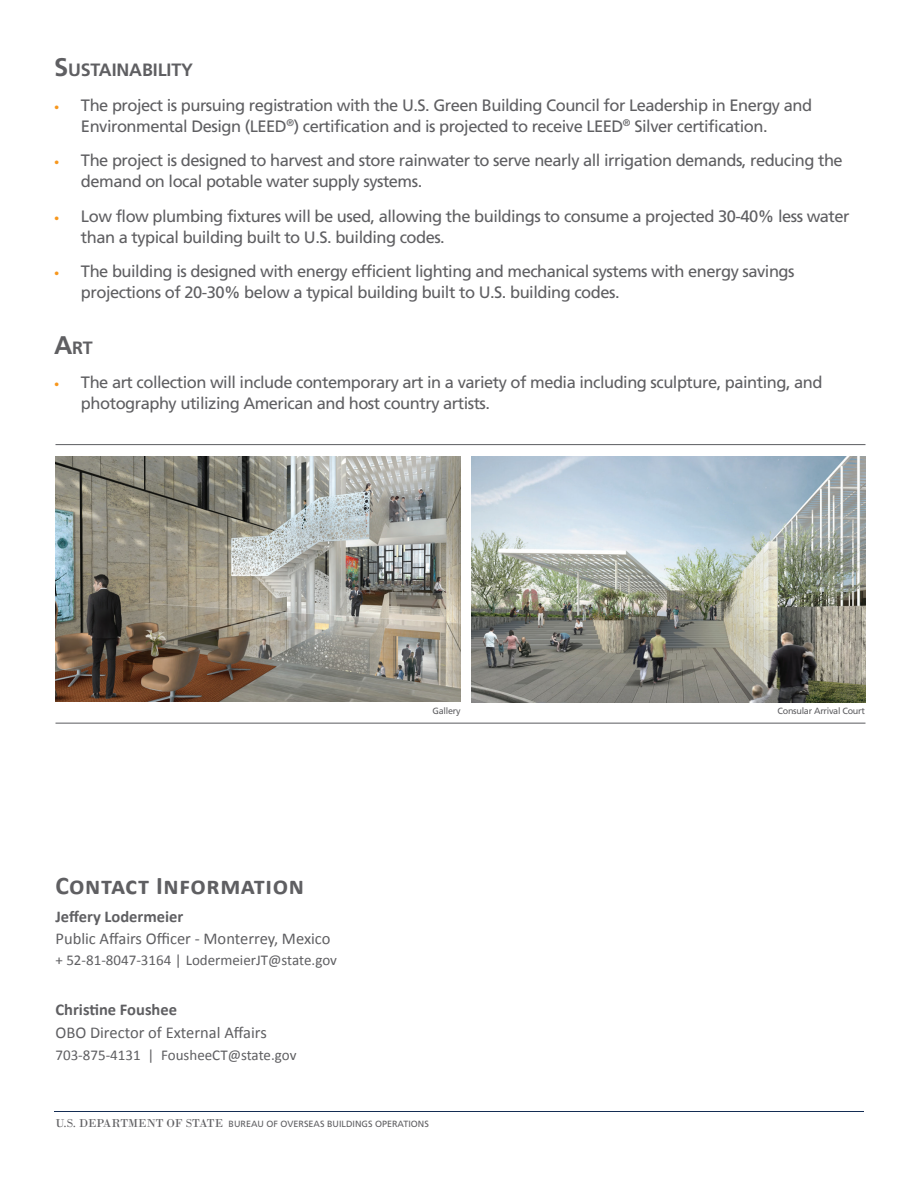
<style>
.page{position:relative;width:918px;height:1188px;background:#fff}
.page>*{position:absolute;margin:0;border:0;box-sizing:border-box;transform-origin:0 0}
.t1{font:700 25.5px "Calibri";color:#5f5f62}
.t2{font:700 17.85px "Frutiger LT Std";letter-spacing:-.005em;color:#5f5f62}
.t3{font:16.5px/21px "Frutiger LT Std";letter-spacing:-.03em;color:#5f5f62}
.t4{font:16.5px/21.6px "Calibri";color:#5f5f62}
.t5{font:15px "Calibri";color:#5f5f62}
.t6{font:9px "Frutiger LT Std";color:#5f5f62}
.t7{font:9px "Frutiger LT Std";letter-spacing:-.03em;color:#5f5f62}
.s1{font-size:25.5px}
.s2{font-size:10.5px;color:#f7971d}
.s3{font-weight:700}
.s4{font-family:"Bodoni";font-size:12px}
</style>
<div class="page">
<hr style="left:54px;top:1111px;width:810px;height:1px;background:#142d54">
<hr style="left:56px;top:444px;width:810px;height:1px;background:#6c6d70">
<hr style="left:56px;top:723px;width:810px;height:1px;background:#6c6d70">
<img style="left:56px;top:456px;width:404px;height:246px">
<img style="left:471px;top:456px;width:395px;height:246px">
<p class="t2" style="left:54px;top:59px;width:141px"><span class="s1">S</span>USTAINABILITY</p>
<p class="t3" style="left:81px;top:94px;width:733px;text-indent:-27px"><span class="s2">•</span> The project is pursuing registration with the U.S. Green Building Council for Leadership in Energy and<br>Environmental Design (LEED<sup>®</sup>) certification and is projected to receive LEED<sup>®</sup> Silver certification.</p>
<p class="t3" style="left:81px;top:150px;width:763px;text-indent:-27px"><span class="s2">•</span> The project is designed to harvest and store rainwater to serve nearly all irrigation demands, reducing the demand on local potable water supply systems.</p>
<p class="t3" style="left:81px;top:205px;width:770px;text-indent:-27px"><span class="s2">•</span> Low flow plumbing fixtures will be used, allowing the buildings to consume a projected 30-40% less water than a typical building built to U.S. building codes.</p>
<p class="t3" style="left:81px;top:261px;width:715px;text-indent:-27px"><span class="s2">•</span> The building is designed with energy efficient lighting and mechanical systems with energy savings projections of 20-30% below a typical building built to U.S. building codes.</p>
<p class="t2" style="left:54px;top:337px;width:40px"><span class="s1">A</span>RT</p>
<p class="t3" style="left:81px;top:372px;width:743px;text-indent:-27px"><span class="s2">•</span> The art collection will include contemporary art in a variety of media including sculpture, painting, and photography utilizing American and host country artists.</p>
<p class="t1" style="left:56px;top:869px;width:250px">Contact Information</p>
<p class="t4" style="left:56px;top:906px;width:276px"><span class="s3">Jeffery Lodermeier<br></span>Public Affairs Officer - Monterrey, Mexico</p>
<p class="t5" style="left:56px;top:951px;width:283px">+ 52-81-8047-3164 | LodermeierJT@state.gov</p>
<p class="t4" style="left:56px;top:999px;width:213px;line-height:22.5px"><span class="s3">Christine Foushee<br></span>OBO Director of External Affairs</p>
<p class="t5" style="left:56px;top:1046px;width:243px">703-875-4131 | FousheeCT@state.gov</p>
<p class="t7" style="left:433px;top:705px;width:29px">Gallery</p>
<p class="t7" style="left:778px;top:705px;width:89px">Consular Arrival Court</p>
<p class="t6" style="left:56px;top:1119px;width:375px"><span class="s4">U.S. DEPARTMENT OF STATE</span> BUREAU OF OVERSEAS BUILDINGS OPERATIONS</p>
</div>
